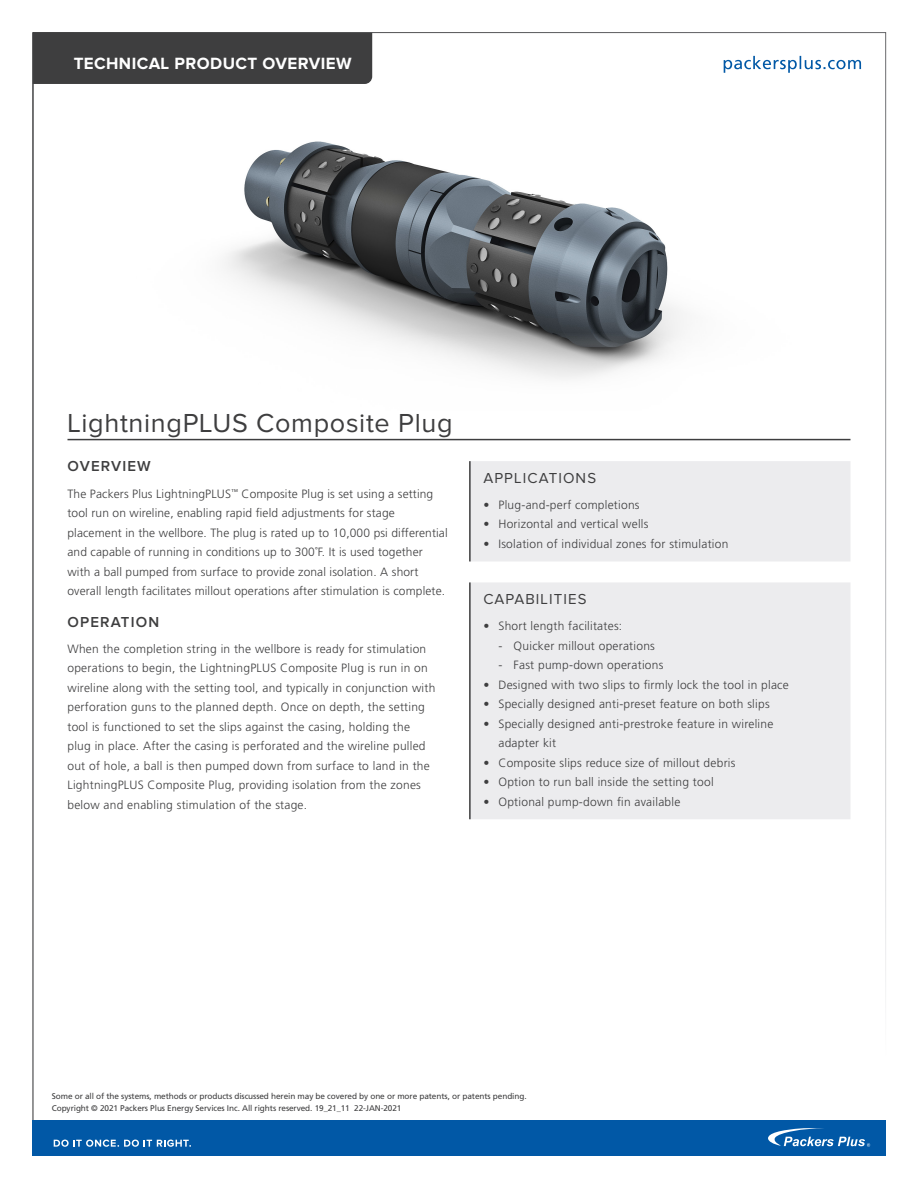
<style>
.page{position:relative;width:918px;height:1188px;background:#fff}
.page>*{position:absolute;margin:0;border:0;box-sizing:border-box;transform-origin:0 0}
.t1{font:27px "Proxima Nova";letter-spacing:.025em;color:#3e3e3f}
.t2{font:700 16.95px "Proxima Nova";letter-spacing:.025em;color:#fff}
.t3{font:15px "Proxima Nova";letter-spacing:.075em;color:#3e3e3f}
.t4{font:600 15px "Proxima Nova";letter-spacing:.075em;color:#3e3e3f}
.Body_Copy{font:300 12px/19.5px "Frutiger LT Std";letter-spacing:.02em;color:#3e3e3f}
.Footer_Copy{font:8.25px/12px "Frutiger LT Std";letter-spacing:-.01em;color:#3e3e3f}
</style>
<div class="page">
<img style="left:32px;top:90px;width:652px;height:320px">
<div style="left:35px;top:34px;width:337px;height:50px;background:#3e3e3f"></div>
<hr style="left:33px;top:33px;width:1px;height:1122px;background:#3e3e3f">
<div style="left:33px;top:1120px;width:853px;height:35px;background:#0158a6"></div>
<svg style="left:768px;top:1128px;width:102px;height:19px"></svg>
<svg style="left:724px;top:56px;width:137px;height:17px"></svg>
<svg style="left:54px;top:1140px;width:137px;height:7px"></svg>
<hr style="left:68px;top:439px;width:782px;height:1px;background:#3e3e3f">
<div style="left:470px;top:461px;width:380px;height:358px;background:#ececee"></div>
<hr style="left:469px;top:461px;width:2px;height:100px;background:#3e3e3f">
<hr style="left:469px;top:582px;width:2px;height:237px;background:#3e3e3f">
<h2 class="t2" style="left:74px;top:56px;width:280px">TECHNICAL PRODUCT OVERVIEW</h2>
<p class="t1" style="left:68px;top:411px;width:387px">LightningPLUS Composite Plug</p>
<p class="t4" style="left:68px;top:459px;width:85px">OVERVIEW</p>
<p class="Body_Copy" style="left:68px;top:484px;width:382px">The Packers Plus LightningPLUS<sup>™</sup> Composite Plug is set using a setting tool run on wireline, enabling rapid field adjustments for stage placement in the wellbore. The plug is rated up to 10,000 psi differential and capable of running in conditions up to 300˚F. It is used together with a ball pumped from surface to provide zonal isolation. A short overall length facilitates millout operations after stimulation is complete.</p>
<p class="t4" style="left:68px;top:615px;width:93px">OPERATION</p>
<p class="Body_Copy" style="left:68px;top:639px;width:369px">When the completion string in the wellbore is ready for stimulation operations to begin, the LightningPLUS Composite Plug is run in on wireline along with the setting tool, and typically in conjunction with perforation guns to the planned depth. Once on depth, the setting tool is functioned to set the slips against the casing, holding the plug in place. After the casing is perforated and the wireline pulled out of hole, a ball is then pumped down from surface to land in the LightningPLUS Composite Plug, providing isolation from the zones below and enabling stimulation of the stage.</p>
<p class="t3" style="left:483px;top:471px;width:114px">APPLICATIONS</p>
<p class="Body_Copy" style="left:483px;top:495px;width:158px">• Plug-and-perf completions</p>
<p class="Body_Copy" style="left:483px;top:515px;width:167px">• Horizontal and vertical wells</p>
<p class="Body_Copy" style="left:483px;top:534px;width:247px">• Isolation of individual zones for stimulation</p>
<p class="t3" style="left:483px;top:592px;width:105px">CAPABILITIES</p>
<p class="Body_Copy" style="left:483px;top:617px;width:140px">• Short length facilitates:</p>
<p class="Body_Copy" style="left:498px;top:636px;width:158px">- Quicker millout operations</p>
<p class="Body_Copy" style="left:498px;top:656px;width:166px">- Fast pump-down operations</p>
<p class="Body_Copy" style="left:483px;top:675px;width:307px">• Designed with two slips to firmly lock the tool in place</p>
<p class="Body_Copy" style="left:483px;top:695px;width:288px">• Specially designed anti-preset feature on both slips</p>
<p class="Body_Copy" style="left:498px;top:714px;width:276px;text-indent:-15px">• Specially designed anti-prestroke feature in wireline adapter kit</p>
<p class="Body_Copy" style="left:483px;top:753px;width:254px">• Composite slips reduce size of millout debris</p>
<p class="Body_Copy" style="left:483px;top:773px;width:232px">• Option to run ball inside the setting tool</p>
<p class="Body_Copy" style="left:483px;top:792px;width:199px">• Optional pump-down fin available</p>
<p class="Footer_Copy" style="left:52px;top:1090px;width:476px">Some or all of the systems, methods or products discussed herein may be covered by one or more patents, or patents pending.<br>Copyright © 2021 Packers Plus Energy Services Inc. All rights reserved. 19_21_11 22-JAN-2021</p>
</div>
